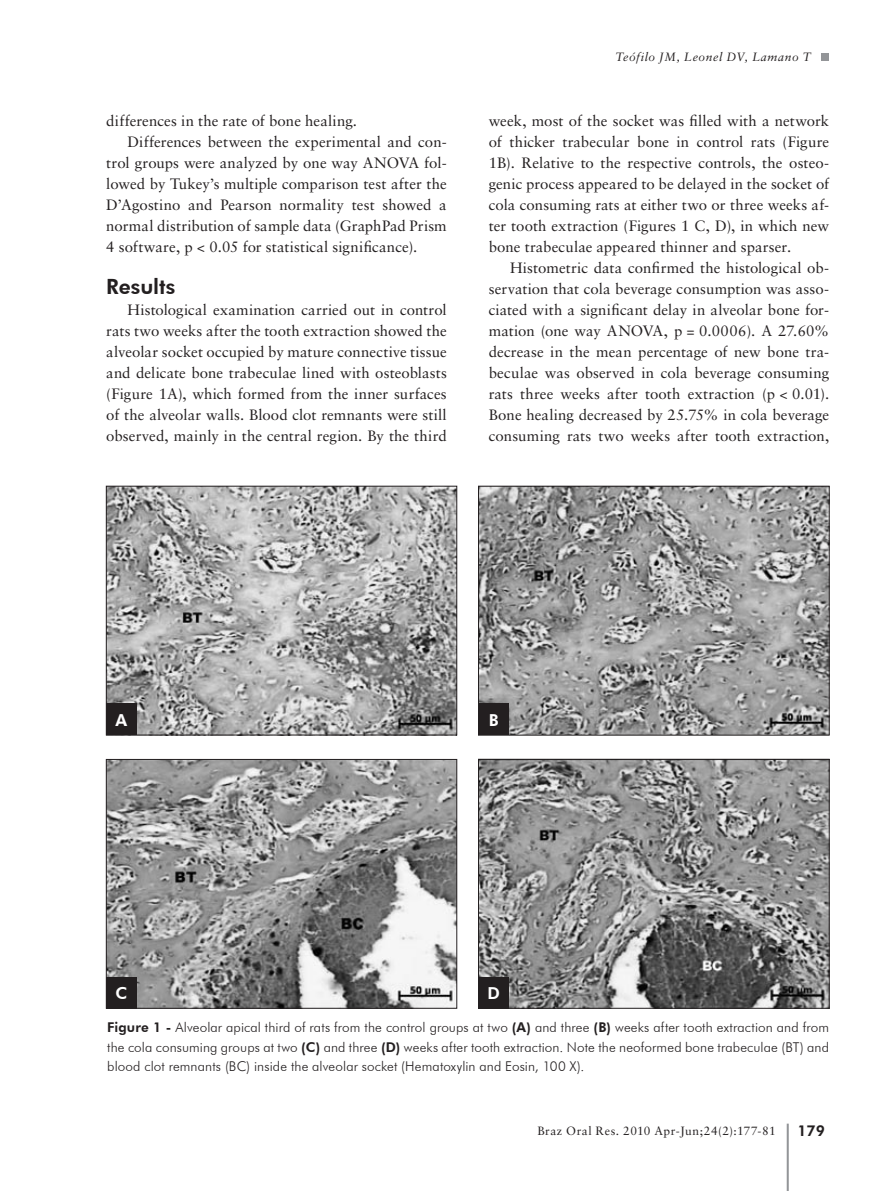
<style>
.page{position:relative;width:893px;height:1191px;background:#fff}
.page>*{position:absolute;margin:0;border:0;box-sizing:border-box;transform-origin:0 0}
.t1{font:800 21px "Futura BT";color:#231f20}
.t2{font:800 16.5px "Futura BT";color:#fff}
.t3{font:15px/21px "Sabon LT Std";letter-spacing:.005em;color:#231f20;text-align:justify}
.t4{font:800 15px "Futura BT";color:#231f20}
.t5{font:300 13.5px/19.5px "Futura BT";letter-spacing:.005em;color:#231f20;text-align:justify}
.t6{font:12px "Sabon LT Std";letter-spacing:.035em;color:#231f20}
.t7{font:italic 12px "Sabon LT Std";letter-spacing:.05em;color:#231f20}
.s1{font-weight:800}
</style>
<div class="page">
<div style="left:822px;top:53px;width:7px;height:8px;background:#939598"></div>
<hr style="left:787px;top:1123px;width:2px;height:68px;background:#939598">
<img style="left:108px;top:488px;width:347px;height:245px">
<div style="left:106px;top:486px;width:351px;height:249px;border:1px solid #231f20"></div>
<img style="left:480px;top:488px;width:348px;height:245px">
<div style="left:478px;top:486px;width:352px;height:249px;border:1px solid #231f20"></div>
<img style="left:480px;top:761px;width:348px;height:245px">
<div style="left:478px;top:759px;width:352px;height:249px;border:1px solid #231f20"></div>
<img style="left:108px;top:761px;width:347px;height:245px">
<div style="left:106px;top:759px;width:351px;height:249px;border:1px solid #231f20"></div>
<div style="left:106px;top:704px;width:31px;height:31px;background:#231f20"></div>
<div style="left:479px;top:704px;width:30px;height:31px;background:#231f20"></div>
<div style="left:106px;top:977px;width:31px;height:31px;background:#231f20"></div>
<div style="left:479px;top:977px;width:30px;height:31px;background:#231f20"></div>
<p class="t3" style="left:106px;top:110px;width:252px">differences in the rate of bone healing.</p>
<p class="t3" style="left:128px;top:131px;width:321px">Differences between the experimental and con-</p>
<p class="t3" style="left:106px;top:152px;width:342px">trol groups were analyzed by one way ANOVA fol-</p>
<p class="t3" style="left:106px;top:173px;width:342px">lowed by Tukey’s multiple comparison test after the</p>
<p class="t3" style="left:106px;top:194px;width:342px">D’Agostino and Pearson normality test showed a</p>
<p class="t3" style="left:106px;top:215px;width:342px">normal distribution of sample data (GraphPad Prism</p>
<p class="t3" style="left:106px;top:236px;width:313px">4 software, p &lt; 0.05 for statistical significance).</p>
<h1 class="t1" style="left:106px;top:274px;width:71px">Results</h1>
<p class="t3" style="left:106px;top:299px;width:342px;text-indent:21px">Histological examination carried out in control rats two weeks after the tooth extraction showed the alveolar socket occupied by mature connective tissue and delicate bone trabeculae lined with osteoblasts (Figure 1A), which formed from the inner surfaces of the alveolar walls. Blood clot remnants were still observed, mainly in the central region. By the third</p>
<p class="t7" style="left:616px;top:50px;width:197px">Teófilo JM, Leonel DV, Lamano T</p>
<p class="t3" style="left:489px;top:110px;width:342px">week, most of the socket was filled with a network of thicker trabecular bone in control rats (Figure 1B). Relative to the respective controls, the osteo&shy;genic process appeared to be delayed in the socket of cola consuming rats at either two or three weeks af&shy;ter tooth extraction (Figures 1 C, D), in which new bone trabeculae appeared thinner and sparser.</p>
<p class="t3" style="left:489px;top:257px;width:342px;text-indent:21px">Histometric data confirmed the histological ob&shy;servation that cola beverage consumption was asso&shy;ciated with a significant delay in alveolar bone for&shy;mation (one way ANOVA, p = 0.0006). A 27.60% decrease in the mean percentage of new bone tra&shy;beculae was observed in cola beverage consuming rats three weeks after tooth extraction (p &lt; 0.01).<br>Bone healing decreased by 25.75% in cola beverage consuming rats two weeks after tooth extraction,</p>
<p class="t2" style="left:116px;top:709px;width:13px">A</p>
<p class="t2" style="left:489px;top:709px;width:11px">B</p>
<p class="t2" style="left:116px;top:983px;width:13px">C</p>
<p class="t2" style="left:487px;top:983px;width:14px">D</p>
<p class="t5" style="left:107px;top:1017px;width:723px"><span class="s1">Figure 1 -</span> Alveolar apical third of rats from the control groups at two <span class="s1">(A)</span> and three <span class="s1">(B)</span> weeks after tooth extraction and from the cola consuming groups at two <span class="s1">(C)</span> and three <span class="s1">(D)</span> weeks after tooth extraction. Note the neoformed bone trabeculae (BT) and blood clot remnants (BC) inside the alveolar socket (Hematoxylin and Eosin, 100 X).</p>
<p class="t6" style="left:537px;top:1123px;width:240px">Braz Oral Res. 2010 Apr-Jun;24(2):177-81</p>
<p class="t4" style="left:797px;top:1121px;width:29px">179</p>
</div>
